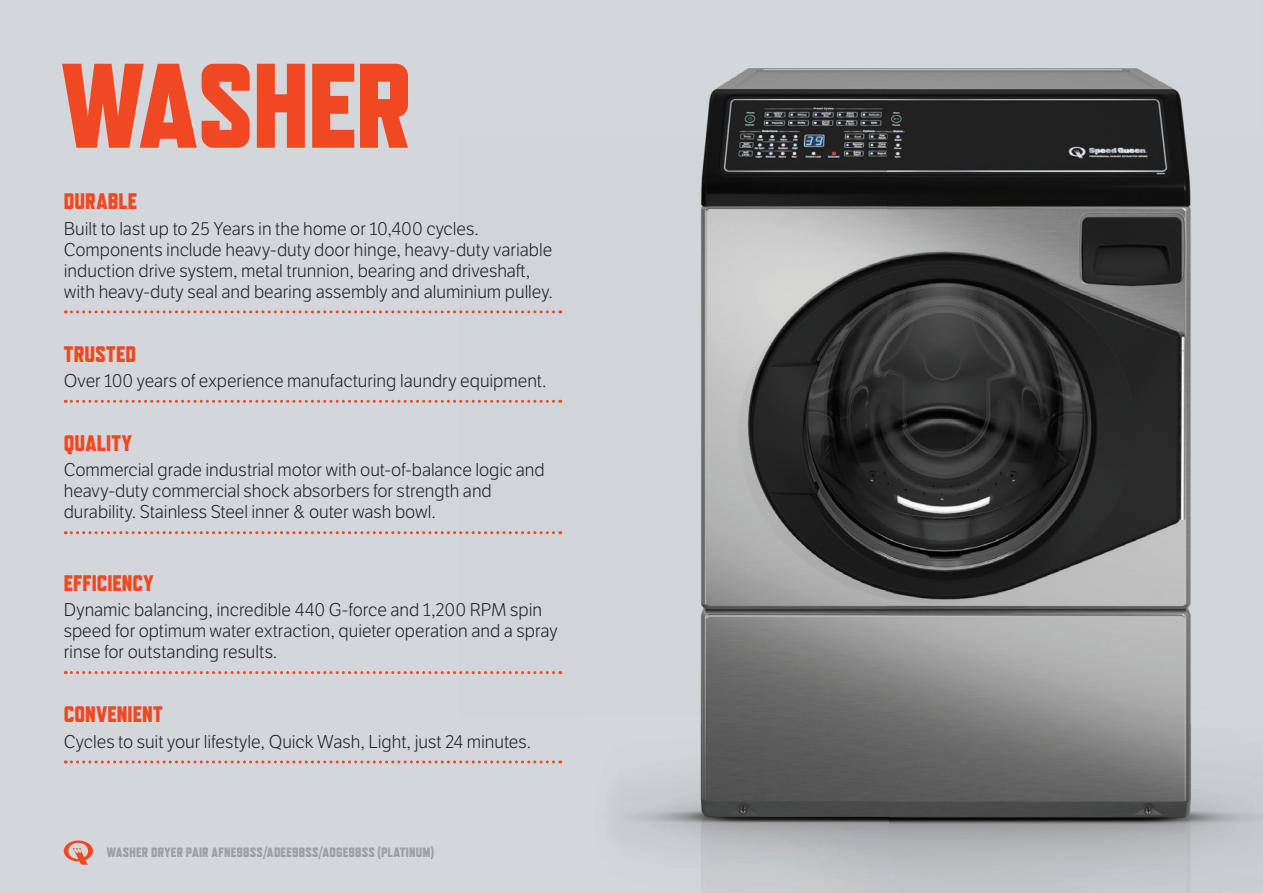
<style>
.page{position:relative;width:1263px;height:893px;background:#d3d7db}
.page>*{position:absolute;margin:0;border:0;box-sizing:border-box;transform-origin:0 0}
.t1{font:800 120px "Refrigerator Deluxe";letter-spacing:-.015em;color:#f04822}
.t2{font:800 22.5px "Refrigerator Deluxe";letter-spacing:.01em;color:#f04822}
.t3{font:300 18px/21px "LFT Etica";color:#231f20}
.t4{font:800 13.5px "Refrigerator Deluxe";letter-spacing:.015em;color:#9d9fa2}
</style>
<div class="page">
<svg style="left:64px;top:840px;width:29px;height:25px"></svg>
<img style="left:460px;top:68px;width:803px;height:825px">
<svg style="left:65px;top:310px;width:496px;height:3px"></svg>
<svg style="left:65px;top:400px;width:496px;height:3px"></svg>
<svg style="left:65px;top:531px;width:496px;height:3px"></svg>
<svg style="left:65px;top:671px;width:496px;height:3px"></svg>
<svg style="left:65px;top:760px;width:496px;height:3px"></svg>
<h1 class="t1" style="left:62px;top:35px;width:352px">WASHER</h1>
<p class="t2" style="left:64px;top:188px;width:75px">DURABLE</p>
<p class="t3" style="left:64px;top:218px;width:491px">Built to last up to 25 Years in the home or 10,400 cycles.<br>Components include heavy-duty door hinge, heavy-duty variable induction drive system, metal trunnion, bearing and driveshaft, with heavy-duty seal and bearing assembly and aluminium pulley.</p>
<p class="t2" style="left:64px;top:341px;width:74px">TRUSTED</p>
<p class="t3" style="left:64px;top:371px;width:484px">Over 100 years of experience manufacturing laundry equipment.</p>
<p class="t2" style="left:64px;top:430px;width:70px">QUALITY</p>
<p class="t3" style="left:64px;top:460px;width:482px">Commercial grade industrial motor with out-of-balance logic and heavy-duty commercial shock absorbers for strength and durability. Stainless Steel inner &amp; outer wash bowl.</p>
<p class="t2" style="left:64px;top:570px;width:91px">EFFICIENCY</p>
<p class="t3" style="left:64px;top:600px;width:495px">Dynamic balancing, incredible 440 G-force and 1,200 RPM spin speed for optimum water extraction, quieter operation and a spray rinse for outstanding results.</p>
<p class="t2" style="left:64px;top:701px;width:100px">CONVENIENT</p>
<p class="t3" style="left:64px;top:731px;width:469px">Cycles to suit your lifestyle, Quick Wash, Light, just 24 minutes.</p>
<p class="t4" style="left:107px;top:844px;width:329px">WASHER DRYER PAIR AFNE9BSS/ADEE9BSS/ADGE9BSS (PLATINUM)</p>
</div>
